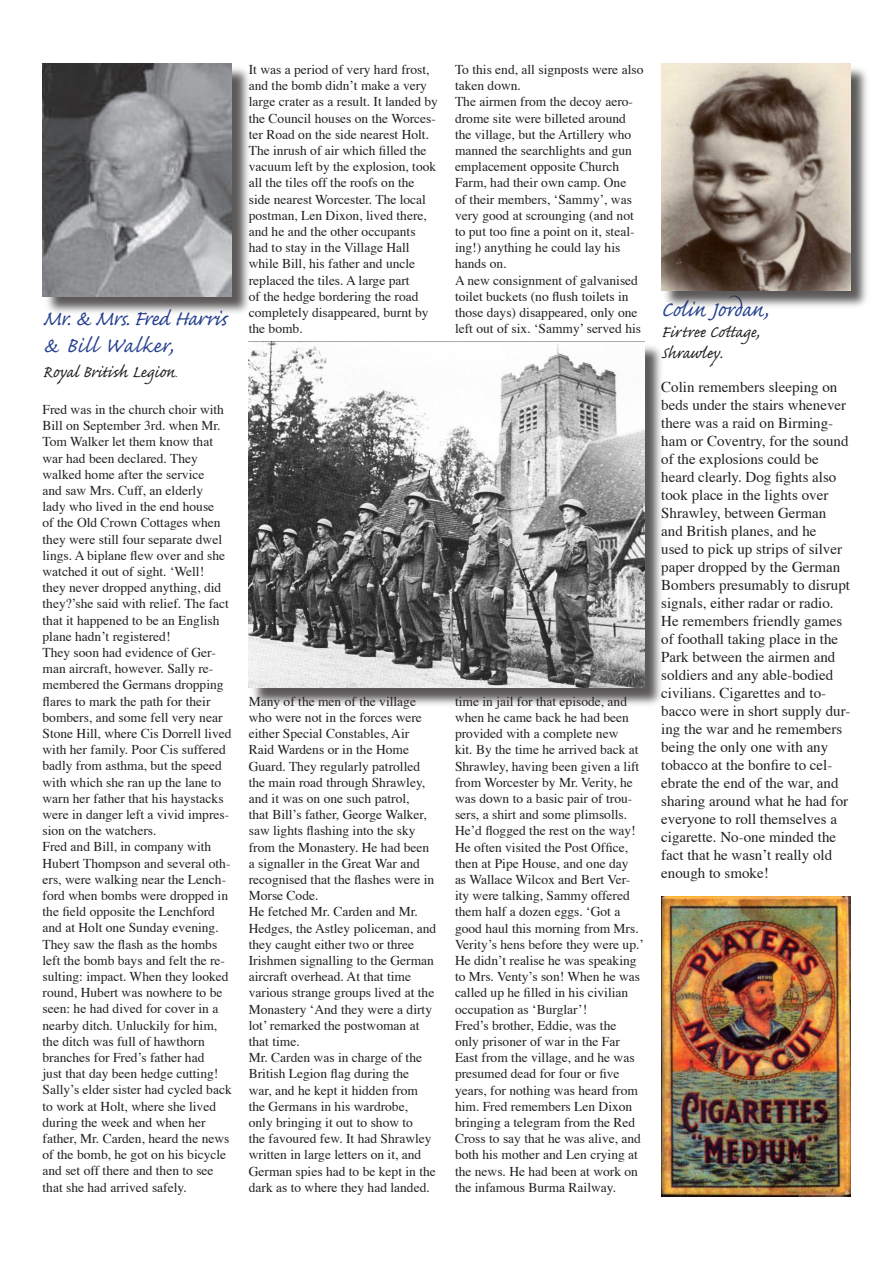
<style>
.page{position:relative;width:893px;height:1263px;background:#fff}
.page>*{position:absolute;margin:0;border:0;box-sizing:border-box;transform-origin:0 0}
.t1{font:27px/27px "Caflisch Script Pro";letter-spacing:-.02em;color:#25408f}
.t2{font:27px "Caflisch Script Pro";letter-spacing:.005em;color:#25408f}
.t3{font:21px/21px "Caflisch Script Pro";color:#231f20}
.t4{font:15px/18px "Times";color:#231f20}
.t5{font:13.5px/16.2px "Times";color:#231f20}
.s1{font-size:13.5px}
</style>
<div class="page">
<img style="left:661px;top:896px;width:189px;height:301px">
<div style="left:249px;top:342px;width:415px;height:366px;background:#231f20;opacity:.75"></div>
<img style="left:249px;top:342px;width:395px;height:346px">
<div style="left:662px;top:65px;width:209px;height:246px;background:#231f20;opacity:.75"></div>
<img style="left:661px;top:64px;width:189px;height:226px">
<div style="left:43px;top:65px;width:209px;height:252px;background:#231f20;opacity:.75"></div>
<img style="left:43px;top:64px;width:189px;height:232px">
<h1 class="t1" style="left:43px;top:307px;width:186px">Mr. &amp; Mrs. Fred Harris &amp; Bill Walker,</h1>
<h2 class="t3" style="left:43px;top:363px;width:136px">Royal British Legion<span class="s1">.</span></h2>
<p class="t5" style="left:43px;top:400px;width:191px">Fred was in the church choir with<br>Bill on September 3rd. when Mr.<br>Tom Walker let them know that war had been declared. They walked home after the service<br>and saw Mrs. Cuff, an elderly<br>lady who lived in the end house<br>of the Old Crown Cottages when they were still four separate dwel lings. A biplane flew over and she watched it out of sight. ‘Well!<br>they never dropped anything, did they?’she said with relief. The fact that it happened to be an English plane hadn’t registered!<br>They soon had evidence of Ger&shy;man aircraft, however. Sally re&shy;membered the Germans dropping flares to mark the path for their bombers, and some fell very near<br>Stone Hill, where Cis Dorrell lived with her family. Poor Cis suffered badly from asthma, but the speed with which she ran up the lane to warn her father that his haystacks were in danger left a vivid impres&shy;sion on the watchers.<br>Fred and Bill, in company with<br>Hubert Thompson and several oth&shy;ers, were walking near the Lench&shy;ford when bombs were dropped in the field opposite the Lenchford and at Holt one Sunday evening.<br>They saw the flash as the hombs left the bomb bays and felt the re&shy;sulting: impact. When they looked round, Hubert was nowhere to be seen: he had dived for cover in a nearby ditch. Unluckily for him, the ditch was full of hawthorn branches for Fred’s father had<br>just that day been hedge cutting!<br>Sally’s elder sister had cycled back to work at Holt, where she lived during the week and when her father, Mr. Carden, heard the news of the bomb, he got on his bicycle and set off there and then to see that she had arrived safely.</p>
<p class="t5" style="left:249px;top:60px;width:191px">It was a period of very hard frost, and the bomb didn’t make a very large crater as a result. It landed by the Council houses on the Worces&shy;ter Road on the side nearest Holt.<br>The inrush of air which filled the vacuum left by the explosion, took all the tiles off the roofs on the side nearest Worcester. The local postman, Len Dixon, lived there, and he and the other occupants had to stay in the Village Hall while Bill, his father and uncle replaced the tiles. A large part<br>of the hedge bordering the road completely disappeared, burnt by the bomb.</p>
<p class="t5" style="left:249px;top:692px;width:189px">Many of the men of the village who were not in the forces were either Special Constables, Air<br>Raid Wardens or in the Home<br>Guard. They regularly patrolled the main road through Shrawley, and it was on one such patrol,<br>that Bill’s father, George Walker, saw lights flashing into the sky from the Monastery. He had been a signaller in the Great War and recognised that the flashes were in<br>Morse Code.<br>He fetched Mr. Carden and Mr.<br>Hedges, the Astley policeman, and they caught either two or three<br>Irishmen signalling to the German aircraft overhead. At that time various strange groups lived at the<br>Monastery ‘And they were a dirty lot’ remarked the postwoman at that time.<br>Mr. Carden was in charge of the<br>British Legion flag during the<br>war, and he kept it hidden from the Germans in his wardrobe,<br>only bringing it out to show to<br>the favoured few. It had Shrawley written in large letters on it, and<br>German spies had to be kept in the dark as to where they had landed.</p>
<p class="t5" style="left:455px;top:60px;width:190px">To this end, all signposts were also taken down.<br>The airmen from the decoy aero&shy;drome site were billeted around the village, but the Artillery who manned the searchlights and gun emplacement opposite Church<br>Farm, had their own camp. One<br>of their members, ‘Sammy’, was very good at scrounging (and not to put too fine a point on it, steal&shy;ing!) anything he could lay his hands on.<br>A new consignment of galvanised toilet buckets (no flush toilets in those days) disappeared, only one left out of six. ‘Sammy’ served his</p>
<p class="t5" style="left:455px;top:692px;width:190px">time in jail for that episode, and when he came back he had been provided with a complete new<br>kit. By the time he arrived back at<br>Shrawley, having been given a lift from Worcester by Mr. Verity, he was down to a basic pair of trou&shy;sers, a shirt and some plimsolls.<br>He’d flogged the rest on the way!<br>He often visited the Post Office, then at Pipe House, and one day<br>as Wallace Wilcox and Bert Ver&shy;ity were talking, Sammy offered them half a dozen eggs. ‘Got a good haul this morning from Mrs.<br>Verity’s hens before they were up.’<br>He didn’t realise he was speaking to Mrs. Venty’s son! When he was called up he filled in his civilian occupation as ‘Burglar’!<br>Fred’s brother, Eddie, was the<br>only prisoner of war in the Far<br>East from the village, and he was presumed dead for four or five years, for nothing was heard from him. Fred remembers Len Dixon bringing a telegram from the Red<br>Cross to say that he was alive, and both his mother and Len crying at the news. He had been at work on the infamous Burma Railway.</p>
<h1 class="t2" style="left:661px;top:296px;width:109px">Colin Jordan,</h1>
<h2 class="t3" style="left:661px;top:324px;width:100px">Firtree Cottage,<br>Shrawley.</h2>
<p class="t4" style="left:661px;top:377px;width:191px">Colin remembers sleeping on beds under the stairs whenever there was a raid on Birming&shy;ham or Coventry, for the sound of the explosions could be heard clearly. Dog fights also took place in the lights over<br>Shrawley, between German and British planes, and he<br>used to pick up strips of silver paper dropped by the German<br>Bombers presumably to disrupt signals, either radar or radio.<br>He remembers friendly games of foothall taking place in the<br>Park between the airmen and soldiers and any able-bodied civilians. Cigarettes and to&shy;bacco were in short supply dur&shy;ing the war and he remembers being the only one with any tobacco at the bonfire to cel&shy;ebrate the end of the war, and sharing around what he had for everyone to roll themselves a cigarette. No-one minded the fact that he wasn’t really old enough to smoke!</p>
</div>
